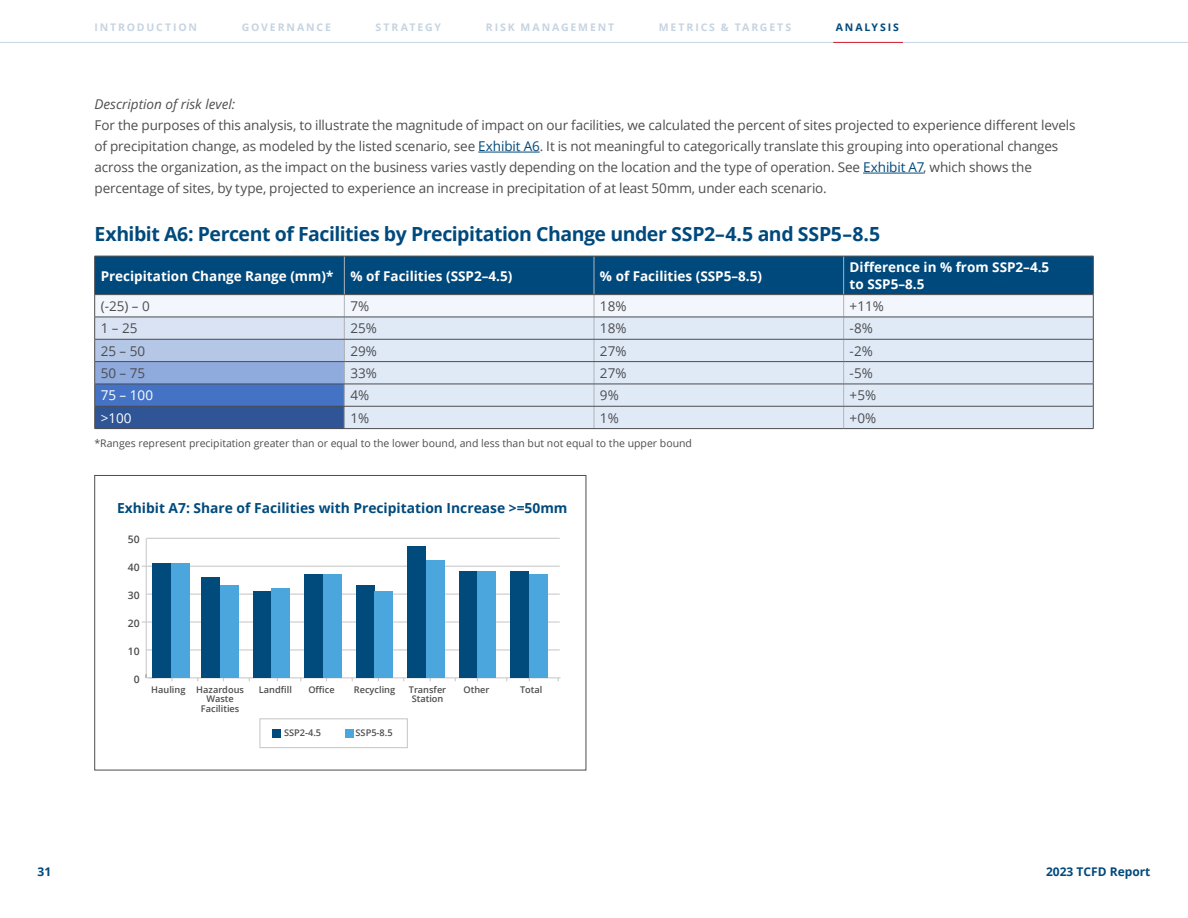
<style>
.page{position:relative;width:1188px;height:918px;background:#fff}
.page>*{position:absolute;margin:0;border:0;box-sizing:border-box;transform-origin:0 0}
.t1{font:700 19.5px "Open Sans";letter-spacing:-.025em;color:#00497c}
.t2{font:700 13.8px "Open Sans";color:#004a7c}
.t3{font:13.5px/21px "Open Sans";letter-spacing:-.01em;color:#4d4d4f}
.t4{font:700 13.5px/16.2px "Open Sans";color:#fff}
.t5{font:italic 13.5px "Open Sans";color:#4d4d4f}
.t6{font:13.5px "Open Sans";color:#fff}
.t7{font:700 12px "Open Sans";color:#00497c}
.t8{font:10.5px "Open Sans";color:#4d4d4f}
.t9{font:700 10.5px "Open Sans";letter-spacing:.18em;color:#c6d4e2}
.t10{font:700 10.5px "Open Sans";letter-spacing:.185em;color:#00497c}
.t11{font:600 10.35px "Open Sans";color:#4d4d4d}
.t12{font:600 9.15px/9.8px "Open Sans";color:#4d4d4d;text-align:center}
.s1{color:#00497c}
</style>
<div class="page">
<hr style="left:478px;top:152px;width:62px;height:1px;background:#00497c">
<hr style="left:863px;top:173px;width:60px;height:1px;background:#00497c">
<hr style="left:0;top:42px;width:1188px;height:1px;background:#c6d4e2">
<hr style="left:833px;top:42px;width:70px;height:1px;background:#cf202f">
<svg style="left:94px;top:256px;width:1000px;height:172px;background:#9db6d0"></svg>
<hr style="left:94px;top:428px;width:250px;height:1px;background:#4d4d4f">
<hr style="left:344px;top:428px;width:250px;height:1px;background:#4d4d4f">
<hr style="left:594px;top:428px;width:250px;height:1px;background:#4d4d4f">
<hr style="left:844px;top:428px;width:249px;height:1px;background:#4d4d4f">
<hr style="left:149px;top:677px;width:412px;height:1px;background:#ccc">
<hr style="left:146px;top:538px;width:1px;height:140px;background:#ccc">
<hr style="left:146px;top:649px;width:414px;height:2px;background:#ccc">
<hr style="left:142px;top:621px;width:418px;height:2px;background:#ccc">
<hr style="left:146px;top:594px;width:414px;height:1px;background:#ccc">
<hr style="left:142px;top:566px;width:418px;height:1px;background:#ccc">
<hr style="left:146px;top:538px;width:414px;height:1px;background:#ccc">
<div style="left:152px;top:563px;width:19px;height:115px;background:#004a7c"></div>
<div style="left:171px;top:563px;width:19px;height:115px;background:#4ba6dd"></div>
<div style="left:201px;top:577px;width:19px;height:101px;background:#004a7c"></div>
<div style="left:220px;top:586px;width:19px;height:92px;background:#4ba6dd"></div>
<div style="left:253px;top:591px;width:18px;height:87px;background:#004a7c"></div>
<div style="left:272px;top:589px;width:18px;height:89px;background:#4ba6dd"></div>
<div style="left:304px;top:575px;width:19px;height:103px;background:#004a7c"></div>
<div style="left:323px;top:575px;width:19px;height:103px;background:#4ba6dd"></div>
<div style="left:356px;top:586px;width:18px;height:92px;background:#004a7c"></div>
<div style="left:375px;top:591px;width:18px;height:87px;background:#4ba6dd"></div>
<div style="left:407px;top:547px;width:19px;height:131px;background:#004a7c"></div>
<div style="left:426px;top:561px;width:19px;height:117px;background:#4ba6dd"></div>
<div style="left:459px;top:572px;width:18px;height:106px;background:#004a7c"></div>
<div style="left:478px;top:572px;width:18px;height:106px;background:#4ba6dd"></div>
<div style="left:510px;top:572px;width:19px;height:106px;background:#004a7c"></div>
<div style="left:529px;top:575px;width:19px;height:103px;background:#4ba6dd"></div>
<div style="left:345px;top:729px;width:8px;height:8px;background:#4ba6dd"></div>
<div style="left:273px;top:729px;width:8px;height:8px;background:#004a7c"></div>
<div style="left:259px;top:718px;width:149px;height:30px;border:1px solid #ccc"></div>
<div style="left:94px;top:475px;width:492px;height:295px;border:1px solid #4d4d4f"></div>
<p class="t9" style="left:94px;top:19px;width:104px">INTRODUCTION</p>
<p class="t9" style="left:242px;top:19px;width:91px">GOVERNANCE</p>
<p class="t9" style="left:376px;top:19px;width:67px">STRATEGY</p>
<p class="t9" style="left:486px;top:19px;width:130px">RISK MANAGEMENT</p>
<p class="t9" style="left:659px;top:19px;width:134px">METRICS &amp; TARGETS</p>
<p class="t10" style="left:836px;top:19px;width:65px">ANALYSIS</p>
<p class="t5" style="left:94px;top:95px;width:142px">Description of risk level:</p>
<p class="t3" style="left:94px;top:114px;width:983px">For the purposes of this analysis, to illustrate the magnitude of impact on our facilities, we calculated the percent of sites projected to experience different levels of precipitation change, as modeled by the listed scenario, see <span class="s1">Exhibit A6</span>. It is not meaningful to categorically translate this grouping into operational changes across the organization, as the impact on the business varies vastly depending on the location and the type of operation. See <span class="s1">Exhibit A7</span>, which shows the percentage of sites, by type, projected to experience an increase in precipitation of at least 50mm, under each scenario.</p>
<h1 class="t1" style="left:94px;top:220px;width:787px">Exhibit A6: Percent of Facilities by Precipitation Change under SSP2–4.5 and SSP5–8.5</h1>
<p class="t4" style="left:101px;top:267px;width:234px">Precipitation Change Range (mm)*</p>
<p class="t4" style="left:350px;top:267px;width:164px">% of Facilities (SSP2–4.5)</p>
<p class="t4" style="left:600px;top:267px;width:164px">% of Facilities (SSP5–8.5)</p>
<p class="t4" style="left:850px;top:259px;width:201px">Difference in % from SSP2–4.5 to SSP5–8.5</p>
<p class="t3" style="left:101px;top:295px;width:51px">(-25) – 0</p>
<p class="t3" style="left:350px;top:295px;width:20px">7%</p>
<p class="t3" style="left:600px;top:295px;width:28px">18%</p>
<p class="t3" style="left:850px;top:295px;width:36px">+11%</p>
<p class="t3" style="left:101px;top:318px;width:38px">1 – 25</p>
<p class="t3" style="left:350px;top:318px;width:28px">25%</p>
<p class="t3" style="left:600px;top:318px;width:28px">18%</p>
<p class="t3" style="left:850px;top:318px;width:25px">-8%</p>
<p class="t3" style="left:101px;top:340px;width:46px">25 – 50</p>
<p class="t3" style="left:350px;top:340px;width:28px">29%</p>
<p class="t3" style="left:600px;top:340px;width:28px">27%</p>
<p class="t3" style="left:850px;top:340px;width:25px">-2%</p>
<p class="t3" style="left:101px;top:362px;width:46px">50 – 75</p>
<p class="t3" style="left:350px;top:362px;width:28px">33%</p>
<p class="t3" style="left:600px;top:362px;width:28px">27%</p>
<p class="t3" style="left:850px;top:362px;width:25px">-5%</p>
<p class="t6" style="left:101px;top:386px;width:54px">75 – 100</p>
<p class="t3" style="left:350px;top:385px;width:20px">4%</p>
<p class="t3" style="left:600px;top:385px;width:20px">9%</p>
<p class="t3" style="left:850px;top:385px;width:28px">+5%</p>
<p class="t6" style="left:101px;top:408px;width:32px">&gt;100</p>
<p class="t3" style="left:350px;top:407px;width:20px">1%</p>
<p class="t3" style="left:600px;top:407px;width:20px">1%</p>
<p class="t3" style="left:850px;top:407px;width:28px">+0%</p>
<p class="t8" style="left:94px;top:436px;width:599px">*Ranges represent precipitation greater than or equal to the lower bound, and less than but not equal to the upper bound</p>
<p class="t2" style="left:117px;top:498px;width:452px">Exhibit A7: Share of Facilities with Precipitation Increase &gt;=50mm</p>
<p class="t11" style="left:128px;top:532px;width:13px">50</p>
<p class="t11" style="left:128px;top:560px;width:13px">40</p>
<p class="t11" style="left:128px;top:588px;width:13px">30</p>
<p class="t11" style="left:128px;top:616px;width:13px">20</p>
<p class="t11" style="left:128px;top:644px;width:13px">10</p>
<p class="t11" style="left:134px;top:672px;width:7px">0</p>
<p class="t12" style="left:151px;top:684px;width:94px">Hauling Hazardous</p>
<p class="t12" style="left:206px;top:694px;width:29px">Waste</p>
<p class="t12" style="left:201px;top:704px;width:40px">Facilities</p>
<p class="t12" style="left:259px;top:684px;width:34px">Landfill</p>
<p class="t12" style="left:308px;top:684px;width:28px">Office</p>
<p class="t12" style="left:354px;top:684px;width:43px">Recycling</p>
<p class="t12" style="left:409px;top:684px;width:39px">Transfer<br>Station</p>
<p class="t12" style="left:463px;top:684px;width:28px">Other</p>
<p class="t12" style="left:520px;top:684px;width:24px">Total</p>
<p class="t12" style="left:284px;top:728px;width:39px">SSP2-4.5</p>
<p class="t12" style="left:356px;top:728px;width:39px">SSP5-8.5</p>
<p class="t7" style="left:38px;top:863px;width:15px">31</p>
<p class="t7" style="left:1046px;top:863px;width:106px">2023 TCFD Report</p>
</div>
